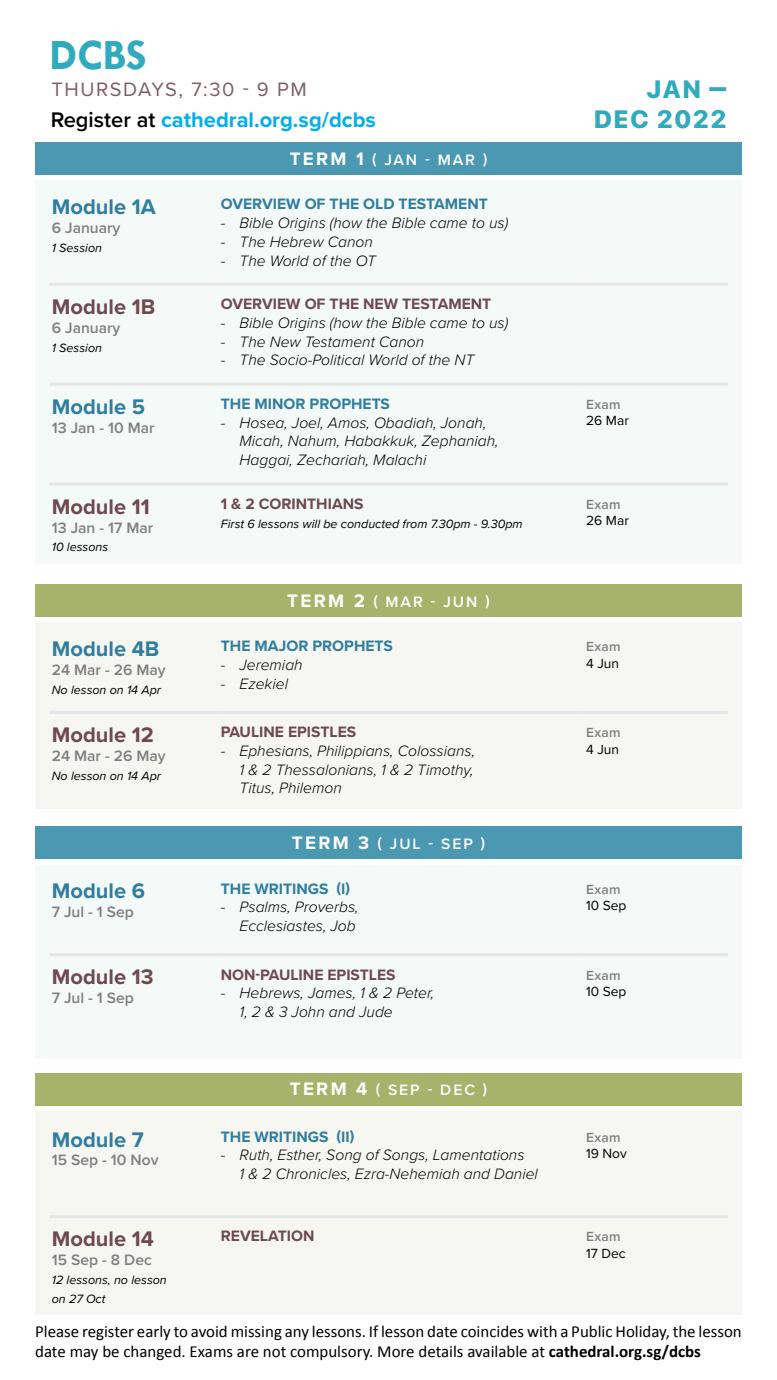
<style>
.page{position:relative;width:777px;height:1380px;background:#fff}
.page>*{position:absolute;margin:0;border:0;box-sizing:border-box;transform-origin:0 0}
.t1{font:700 43.75px "Tw Cen";color:#30aabc}
.t2{font:800 25px/30px "SF Pro Display";letter-spacing:.075em;color:#30aabc;text-align:right}
.t3{font:700 21.88px "Proxima Nova";color:#6f494d}
.t4{font:700 21.88px "Proxima Nova";color:#307da1}
.t5{font:700 21.88px "Proxima Nova";color:#00aeef}
.t6{font:20.12px "Proxima Nova";letter-spacing:.075em;color:#815d5f}
.t7{font:16.88px/20.2px "Calibri";color:#000}
.t8{font:italic 300 15.62px/18.8px "Proxima Nova";color:#000}
.t9{font:600 15.62px "Proxima Nova";color:#808080}
.t10{font:700 15.62px "Proxima Nova";color:#307da1}
.t11{font:700 15.62px "Proxima Nova";color:#6f494d}
.t12{font:600 15.62px "Proxima Nova";letter-spacing:.125em;color:#fff}
.t13{font:13.75px "Proxima Nova";color:#000}
.t14{font:600 13.75px "Proxima Nova";letter-spacing:.02em;color:#808080}
.t15{font:italic 12.5px/18.8px "Proxima Nova";color:#000}
.s1{font-weight:600;color:#000}
.s2{font-weight:700;font-size:18.75px}
.s3{font-weight:700}
</style>
<div class="page">
<div style="left:35px;top:181px;width:706px;height:383px;background:#f3faf8"></div>
<div style="left:35px;top:143px;width:706px;height:32px;background:#4a98b2"></div>
<hr style="left:49px;top:283px;width:169px;height:3px;background:#e6e6e6">
<hr style="left:218px;top:283px;width:365px;height:3px;background:#e6e6e6">
<hr style="left:583px;top:283px;width:144px;height:3px;background:#e6e6e6">
<hr style="left:49px;top:383px;width:169px;height:3px;background:#e6e6e6">
<hr style="left:218px;top:383px;width:365px;height:3px;background:#e6e6e6">
<hr style="left:583px;top:383px;width:144px;height:3px;background:#e6e6e6">
<hr style="left:49px;top:482px;width:169px;height:4px;background:#eaeceb">
<hr style="left:218px;top:482px;width:365px;height:4px;background:#e6e6e6">
<hr style="left:583px;top:482px;width:144px;height:4px;background:#e6e6e6">
<div style="left:35px;top:623px;width:706px;height:186px;background:#f6f7f1"></div>
<div style="left:35px;top:585px;width:706px;height:32px;background:#a7b36b"></div>
<hr style="left:49px;top:711px;width:169px;height:3px;background:#e6e6e6">
<hr style="left:218px;top:711px;width:365px;height:3px;background:#e6e6e6">
<hr style="left:583px;top:711px;width:144px;height:3px;background:#e6e6e6">
<div style="left:35px;top:865px;width:706px;height:193px;background:#f3faf8"></div>
<div style="left:35px;top:827px;width:706px;height:32px;background:#4a98b2"></div>
<hr style="left:49px;top:953px;width:169px;height:3px;background:#e6e6e6">
<hr style="left:218px;top:953px;width:365px;height:3px;background:#e6e6e6">
<hr style="left:583px;top:953px;width:144px;height:3px;background:#e6e6e6">
<div style="left:35px;top:1111px;width:706px;height:203px;background:#f6f7f1"></div>
<div style="left:35px;top:1073px;width:706px;height:32px;background:#a7b36b"></div>
<hr style="left:49px;top:1215px;width:169px;height:3px;background:#e6e6e6">
<hr style="left:218px;top:1215px;width:365px;height:3px;background:#e6e6e6">
<hr style="left:583px;top:1215px;width:144px;height:3px;background:#e6e6e6">
<h1 class="t1" style="left:49px;top:29px;width:99px">DCBS</h1>
<p class="t6" style="left:52px;top:74px;width:256px">THURSDAYS, 7:30 - 9 PM</p>
<h3 class="t5" style="left:51px;top:103px;width:327px"><span class="s1">Register at</span> cathedral.org.sg/dcbs</h3>
<h3 class="t4" style="left:52px;top:191px;width:105px">Module 1A</h3>
<p class="t9" style="left:52px;top:216px;width:70px">6 January</p>
<p class="t15" style="left:52px;top:238px;width:52px">1 Session</p>
<h3 class="t3" style="left:52px;top:290px;width:105px">Module 1B</h3>
<p class="t9" style="left:52px;top:316px;width:70px">6 January</p>
<p class="t15" style="left:52px;top:337px;width:52px">1 Session</p>
<h3 class="t4" style="left:52px;top:390px;width:95px">Module 5</h3>
<p class="t9" style="left:52px;top:416px;width:104px">13 Jan - 10 Mar</p>
<h3 class="t3" style="left:52px;top:490px;width:99px">Module 11</h3>
<p class="t9" style="left:52px;top:516px;width:103px">13 Jan - 17 Mar</p>
<p class="t15" style="left:52px;top:537px;width:58px">10 lessons</p>
<h3 class="t4" style="left:52px;top:632px;width:109px">Module 4B</h3>
<p class="t9" style="left:52px;top:658px;width:115px">24 Mar - 26 May</p>
<p class="t15" style="left:52px;top:679px;width:111px">No lesson on 14 Apr</p>
<h3 class="t3" style="left:52px;top:719px;width:104px">Module 12</h3>
<p class="t9" style="left:52px;top:744px;width:115px">24 Mar - 26 May</p>
<p class="t15" style="left:52px;top:766px;width:111px">No lesson on 14 Apr</p>
<h3 class="t4" style="left:52px;top:875px;width:95px">Module 6</h3>
<p class="t9" style="left:52px;top:900px;width:84px">7 Jul - 1 Sep</p>
<h3 class="t3" style="left:52px;top:961px;width:103px">Module 13</h3>
<p class="t9" style="left:52px;top:986px;width:84px">7 Jul - 1 Sep</p>
<h3 class="t4" style="left:52px;top:1123px;width:93px">Module 7</h3>
<p class="t9" style="left:52px;top:1148px;width:108px">15 Sep - 10 Nov</p>
<p class="t12" style="left:289px;top:148px;width:199px"><span class="s2">TERM 1</span> ( JAN - MAR )</p>
<p class="t10" style="left:221px;top:192px;width:268px">OVERVIEW OF THE OLD TESTAMENT</p>
<p class="t8" style="left:221px;top:213px;width:289px">- Bible Origins (how the Bible came to us)</p>
<p class="t8" style="left:221px;top:231px;width:153px">- The Hebrew Canon</p>
<p class="t8" style="left:221px;top:250px;width:156px">- The World of the OT</p>
<p class="t11" style="left:221px;top:292px;width:272px">OVERVIEW OF THE NEW TESTAMENT</p>
<p class="t8" style="left:221px;top:312px;width:289px">- Bible Origins (how the Bible came to us)</p>
<p class="t8" style="left:221px;top:331px;width:205px">- The New Testament Canon</p>
<p class="t8" style="left:221px;top:350px;width:255px">- The Socio-Political World of the NT</p>
<p class="t10" style="left:221px;top:392px;width:171px">THE MINOR PROPHETS</p>
<p class="t8" style="left:239px;top:412px;width:260px;text-indent:-19px">- Hosea, Joel, Amos, Obadiah, Jonah,<br>Micah, Nahum, Habakkuk, Zephaniah,<br>Haggai, Zechariah, Malachi</p>
<p class="t11" style="left:221px;top:492px;width:144px">1 &amp; 2 CORINTHIANS</p>
<p class="t15" style="left:221px;top:513px;width:303px">First 6 lessons will be conducted from 7.30pm - 9.30pm</p>
<p class="t12" style="left:287px;top:590px;width:204px"><span class="s2">TERM 2</span> ( MAR - JUN )</p>
<p class="t10" style="left:221px;top:634px;width:173px">THE MAJOR PROPHETS</p>
<p class="t8" style="left:221px;top:654px;width:83px">- Jeremiah</p>
<p class="t8" style="left:221px;top:673px;width:69px">- Ezekiel</p>
<p class="t11" style="left:221px;top:720px;width:137px">PAULINE EPISTLES</p>
<p class="t8" style="left:239px;top:740px;width:237px;text-align:justify;text-indent:-19px">- Ephesians, Philippians, Colossians, 1 &amp; 2 Thessalonians, 1 &amp; 2 Timothy, Titus, Philemon</p>
<p class="t12" style="left:292px;top:832px;width:195px"><span class="s2">TERM 3</span> ( JUL - SEP )</p>
<p class="t10" style="left:221px;top:877px;width:131px">THE WRITINGS (I)</p>
<p class="t8" style="left:221px;top:897px;width:139px;text-align:right">- Psalms, Proverbs,<br>Ecclesiastes, Job</p>
<p class="t11" style="left:221px;top:963px;width:176px">NON-PAULINE EPISTLES</p>
<p class="t8" style="left:239px;top:983px;width:196px;text-indent:-19px">- Hebrews, James, 1 &amp; 2 Peter,<br>1, 2 &amp; 3 John and Jude</p>
<p class="t12" style="left:289px;top:1079px;width:199px"><span class="s2">TERM 4</span> ( SEP - DEC )</p>
<p class="t10" style="left:221px;top:1125px;width:135px">THE WRITINGS (II)</p>
<p class="t8" style="left:239px;top:1145px;width:300px;text-indent:-19px">- Ruth, Esther, Song of Songs, Lamentations<br>1 &amp; 2 Chronicles, Ezra-Nehemiah and Daniel</p>
<h2 class="t2" style="left:594px;top:73px;width:133px">JAN ‒<br>DEC 2022</h2>
<p class="t14" style="left:586px;top:394px;width:36px">Exam</p>
<p class="t13" style="left:586px;top:411px;width:44px">26 Mar</p>
<p class="t14" style="left:586px;top:494px;width:36px">Exam</p>
<p class="t13" style="left:586px;top:510px;width:44px">26 Mar</p>
<p class="t14" style="left:586px;top:636px;width:36px">Exam</p>
<p class="t13" style="left:586px;top:653px;width:34px">4 Jun</p>
<p class="t14" style="left:586px;top:722px;width:36px">Exam</p>
<p class="t13" style="left:586px;top:739px;width:34px">4 Jun</p>
<p class="t14" style="left:586px;top:879px;width:36px">Exam</p>
<p class="t13" style="left:586px;top:895px;width:42px">10 Sep</p>
<p class="t14" style="left:586px;top:965px;width:36px">Exam</p>
<p class="t13" style="left:586px;top:981px;width:42px">10 Sep</p>
<p class="t14" style="left:586px;top:1127px;width:36px">Exam</p>
<p class="t13" style="left:586px;top:1143px;width:42px">19 Nov</p>
<h3 class="t3" style="left:52px;top:1223px;width:104px">Module 14</h3>
<p class="t9" style="left:52px;top:1248px;width:101px">15 Sep - 8 Dec</p>
<p class="t15" style="left:52px;top:1270px;width:117px">12 lessons, no lesson on 27 Oct</p>
<p class="t11" style="left:221px;top:1225px;width:95px">REVELATION</p>
<p class="t14" style="left:586px;top:1227px;width:36px">Exam</p>
<p class="t13" style="left:586px;top:1243px;width:41px">17 Dec</p>
<p class="t7" style="left:35px;top:1321px;width:707px">Please register early to avoid missing any lessons. If lesson date coincides with a Public Holiday, the lesson date may be changed. Exams are not compulsory. More details available at <span class="s3">cathedral.org.sg/dcbs</span></p>
</div>
